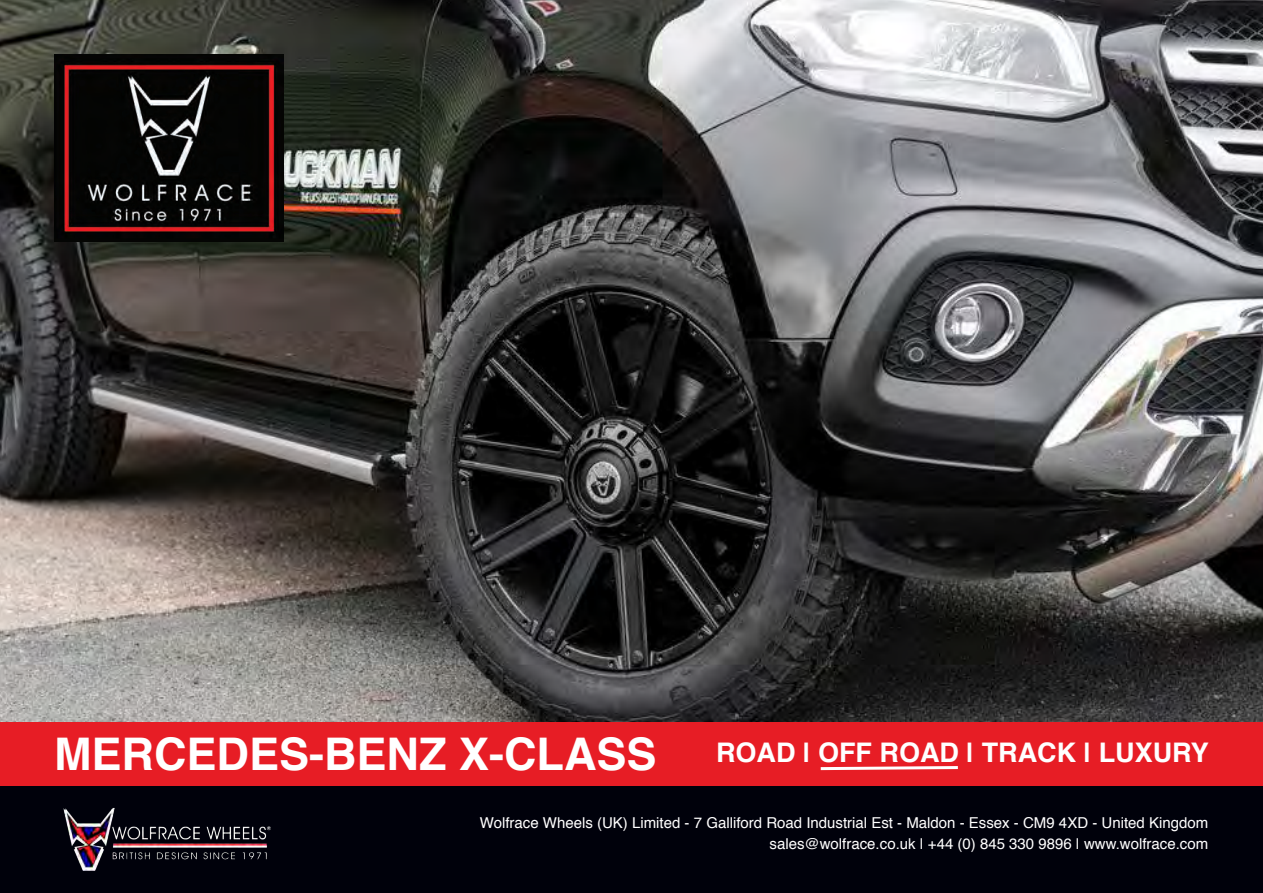
<style>
.page{position:relative;width:1263px;height:893px;background:#fff}
.page>*{position:absolute;margin:0;border:0;box-sizing:border-box;transform-origin:0 0}
.t1{font:700 45px "Helvetica";color:#fff}
.t2{font:700 27px "Helvetica";color:#fff}
.t3{font:15px "Helvetica";color:#fff}
</style>
<div class="page">
<img style="left:0;top:0;width:1263px;height:722px">
<div style="left:0;top:722px;width:1263px;height:98px;background:#e71d25"></div>
<img style="left:54px;top:54px;width:230px;height:187px">
<div style="left:0;top:787px;width:1263px;height:106px;background:#00010b"></div>
<img style="left:63px;top:807px;width:208px;height:64px">
<svg style="left:820px;top:766px;width:138px;height:5px"></svg>
<p class="t1" style="left:54px;top:718px;width:604px">MERCEDES-BENZ X-CLASS</p>
<p class="t2" style="left:716px;top:731px;width:494px">ROAD | OFF ROAD | TRACK | LUXURY</p>
<p class="t3" style="left:480px;top:811px;width:730px">Wolfrace Wheels (UK) Limited - 7 Galliford Road Industrial Est - Maldon - Essex - CM9 4XD - United Kingdom</p>
<p class="t3" style="left:769px;top:832px;width:440px">sales@wolfrace.co.uk | +44 (0) 845 330 9896 | www.wolfrace.com</p>
</div>
